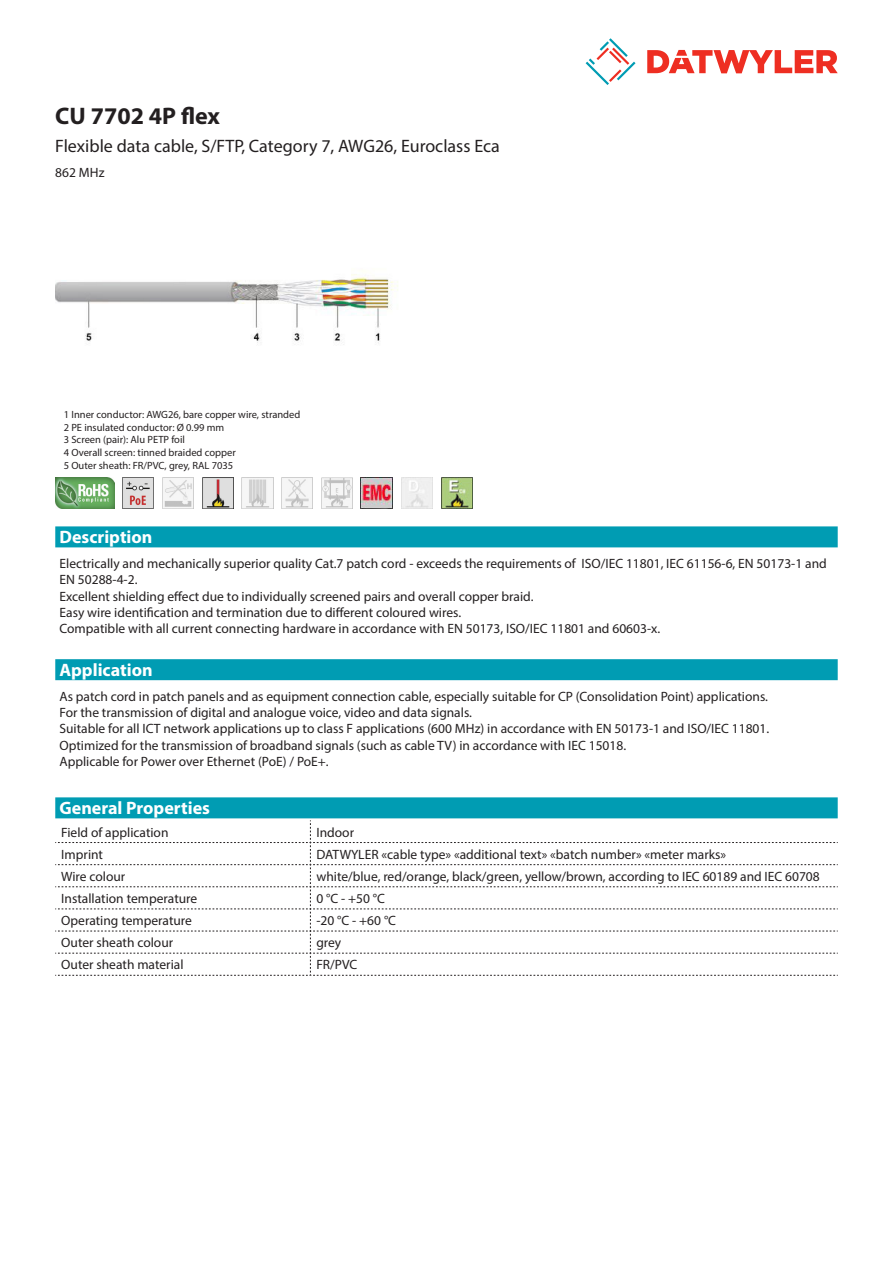
<style>
.page{position:relative;width:893px;height:1263px;background:#fff}
.page>*{position:absolute;margin:0;border:0;box-sizing:border-box;transform-origin:0 0}
.Product_Head{font:700 24px "Myriad Pro";color:#231f20}
.SubHead{font:18px "Myriad Pro";color:#231f20}
.Standard_Head_Proper{font:700 18px "Myriad Pro";color:#fff}
.Standard_text{font:13.5px/16.2px "Myriad Pro";color:#231f20}
.myriad_light_propert{font:13.5px "Myriad Pro";color:#231f20}
.imagetext{font:10.5px/12.6px "Myriad Pro";color:#231f20}
</style>
<div class="page">
<svg style="left:586px;top:38px;width:49px;height:47px"></svg>
<svg style="left:647px;top:50px;width:191px;height:23px"></svg>
<img style="left:55px;top:274px;width:343px;height:71px">
<div style="left:55px;top:526px;width:783px;height:21px;background:#009cb3"></div>
<img style="left:441px;top:477px;width:31px;height:32px">
<img style="left:401px;top:477px;width:31px;height:32px">
<img style="left:361px;top:477px;width:32px;height:32px">
<img style="left:321px;top:477px;width:31px;height:32px">
<img style="left:282px;top:477px;width:31px;height:32px">
<img style="left:242px;top:477px;width:31px;height:32px">
<img style="left:202px;top:477px;width:31px;height:32px">
<img style="left:162px;top:477px;width:32px;height:32px">
<img style="left:122px;top:477px;width:32px;height:32px">
<img style="left:55px;top:477px;width:59px;height:32px">
<div style="left:55px;top:659px;width:783px;height:21px;background:#009cb3"></div>
<div style="left:55px;top:797px;width:783px;height:21px;background:#009cb3"></div>
<svg style="left:55px;top:820px;width:783px;height:156px"></svg>
<p class="Product_Head" style="left:55px;top:101px;width:166px">CU 7702 4P flex</p>
<p class="SubHead" style="left:55px;top:135px;width:446px">Flexible data cable, S/FTP, Category 7, AWG26, Euroclass Eca</p>
<p class="Standard_text" style="left:55px;top:164px;width:51px">862 MHz</p>
<p class="imagetext" style="left:64px;top:408px;width:238px">1 Inner conductor: AWG26, bare copper wire, stranded 2 PE insulated conductor: Ø 0.99 mm<br>3 Screen (pair): Alu PETP foil<br>4 Overall screen: tinned braided copper<br>5 Outer sheath: FR/PVC, grey, RAL 7035</p>
<p class="Standard_Head_Proper" style="left:60px;top:526px;width:94px">Description</p>
<p class="Standard_text" style="left:60px;top:555px;width:769px">Electrically and mechanically superior quality Cat.7 patch cord - exceeds the requirements of ISO/IEC 11801, IEC 61156-6, EN 50173-1 and EN 50288-4-2.<br>Excellent shielding effect due to individually screened pairs and overall copper braid.<br>Easy wire identification and termination due to different coloured wires.<br>Compatible with all current connecting hardware in accordance with EN 50173, ISO/IEC 11801 and 60603-x.</p>
<p class="Standard_Head_Proper" style="left:60px;top:658px;width:95px">Application</p>
<p class="Standard_text" style="left:60px;top:688px;width:711px">As patch cord in patch panels and as equipment connection cable, especially suitable for CP (Consolidation Point) applications.<br>For the transmission of digital and analogue voice, video and data signals.<br>Suitable for all ICT network applications up to class F applications (600 MHz) in accordance with EN 50173-1 and ISO/IEC 11801.<br>Optimized for the transmission of broadband signals (such as cable TV) in accordance with IEC 15018.<br>Applicable for Power over Ethernet (PoE) / PoE+.</p>
<p class="Standard_Head_Proper" style="left:60px;top:796px;width:152px">General Properties</p>
<p class="myriad_light_propert" style="left:61px;top:824px;width:109px">Field of application</p>
<p class="myriad_light_propert" style="left:316px;top:824px;width:39px">Indoor</p>
<p class="myriad_light_propert" style="left:61px;top:846px;width:43px">Imprint</p>
<p class="myriad_light_propert" style="left:316px;top:846px;width:411px">DATWYLER «cable type» «additional text» «batch number» «meter marks»</p>
<p class="myriad_light_propert" style="left:61px;top:868px;width:66px">Wire colour</p>
<p class="myriad_light_propert" style="left:316px;top:868px;width:505px">white/blue, red/orange, black/green, yellow/brown, according to IEC 60189 and IEC 60708</p>
<p class="myriad_light_propert" style="left:61px;top:890px;width:137px">Installation temperature</p>
<p class="myriad_light_propert" style="left:316px;top:890px;width:70px">0 °C - +50 °C</p>
<p class="myriad_light_propert" style="left:61px;top:912px;width:132px">Operating temperature</p>
<p class="myriad_light_propert" style="left:316px;top:912px;width:81px">-20 °C - +60 °C</p>
<p class="myriad_light_propert" style="left:61px;top:934px;width:113px">Outer sheath colour</p>
<p class="myriad_light_propert" style="left:316px;top:934px;width:26px">grey</p>
<p class="myriad_light_propert" style="left:61px;top:956px;width:124px">Outer sheath material</p>
<p class="myriad_light_propert" style="left:316px;top:956px;width:43px">FR/PVC</p>
</div>
